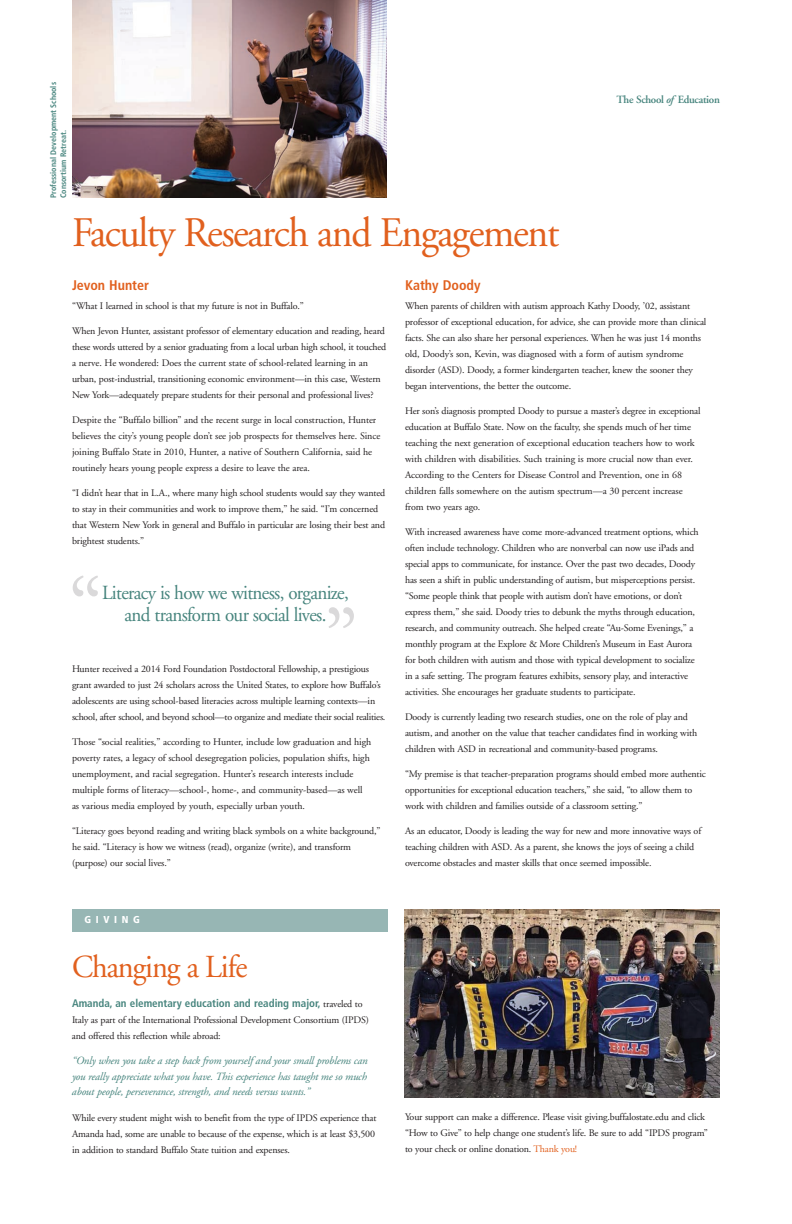
<style>
.page{position:relative;width:792px;height:1224px;background:#fff}
.page>*{position:absolute;margin:0;border:0;box-sizing:border-box;transform-origin:0 0}
.t1{font:90px "Adobe Garamond";color:#dad9da;scale:.95 1}
.t2{font:42px "Adobe Garamond";letter-spacing:-.035em;color:#e1601e;scale:.95 1}
.t3{font:32px "Adobe Garamond";letter-spacing:-.035em;color:#e1601e;scale:.95 1}
.t4{font:20px "Adobe Garamond";letter-spacing:-.035em;color:#46847d;scale:.95 1}
.t5{font:700 condensed 14px "Frutiger";color:#e1601e}
.t6{font:italic 11px/16px "Adobe Garamond";letter-spacing:-.015em;color:#46847d;text-align:justify}
.t7{font:700 condensed 11px "Frutiger";color:#46847d}
.t8{font:600 11px "Adobe Garamond";letter-spacing:-.025em;color:#46847d}
.t9{font:10px/16px "Adobe Garamond";letter-spacing:-.015em;color:#231f20}
.t10{font:900 condensed 10px "Frutiger";letter-spacing:.47em;color:#fff}
.t11{font:700 condensed 8px/10px "Frutiger";color:#46847d}
.s1{font-style:italic}
.s2{font-family:"Adobe Garamond";font-weight:400;font-stretch:normal;font-size:10px;color:#231f20}
.s3{color:#e1601e}
</style>
<div class="page">
<img style="left:405px;top:909px;width:315px;height:189px">
<img style="left:72px;top:0;width:315px;height:198px">
<div style="left:72px;top:909px;width:315px;height:23px;background:#97b6b4"></div>
<p class="t11" style="left:49px;top:198px;width:117px;rotate:-90deg">Professional Development Schools<br>Consortium Retreat.</p>
<p class="t8" style="left:616px;top:96px;width:105px">The School <span class="s1">of</span> Education</p>
<h2 class="t2" style="left:72px;top:216px;width:514px">Faculty Research and Engagement</h2>
<h3 class="t5" style="left:72px;top:279px;width:79px">Jevon Hunter</h3>
<p class="t9" style="left:72px;top:299px;width:233px">“What I learned in school is that my future is not in Buffalo.”</p>
<p class="t9" style="left:72px;top:324px;width:316px">When Jevon Hunter, assistant professor of elementary education and reading, heard these words uttered by a senior graduating from a local urban high school, it touched a nerve. He wondered: Does the current state of school-related learning in an urban, post-industrial, transitioning economic environment—in this case, Western New York—adequately prepare students for their personal and professional lives?</p>
<p class="t9" style="left:72px;top:413px;width:310px">Despite the “Buffalo billion” and the recent surge in local construction, Hunter believes the city’s young people don’t see job prospects for themselves here. Since joining Buffalo State in 2010, Hunter, a native of Southern California, said he routinely hears young people express a desire to leave the area.</p>
<p class="t9" style="left:72px;top:486px;width:315px">“I didn’t hear that in L.A., where many high school students would say they wanted to stay in their communities and work to improve them,” he said. “I’m concerned that Western New York in general and Buffalo in particular are losing their best and brightest students.”</p>
<h3 class="t5" style="left:405px;top:279px;width:77px">Kathy Doody</h3>
<p class="t9" style="left:405px;top:299px;width:303px">When parents of children with autism approach Kathy Doody, ’02, assistant professor of exceptional education, for advice, she can provide more than clinical facts. She can also share her personal experiences. When he was just 14 months old, Doody’s son, Kevin, was diagnosed with a form of autism syndrome disorder (ASD). Doody, a former kindergarten teacher, knew the sooner they began interventions, the better the outcome.</p>
<p class="t9" style="left:405px;top:404px;width:297px">Her son’s diagnosis prompted Doody to pursue a master’s degree in exceptional education at Buffalo State. Now on the faculty, she spends much of her time teaching the next generation of exceptional education teachers how to work with children with disabilities. Such training is more crucial now than ever.<br>According to the Centers for Disease Control and Prevention, one in 68 children falls somewhere on the autism spectrum—a 30 percent increase from two years ago.</p>
<p class="t9" style="left:405px;top:525px;width:295px">With increased awareness have come more-advanced treatment options, which often include technology. Children who are nonverbal can now use iPads and special apps to communicate, for instance. Over the past two decades, Doody has seen a shift in public understanding of autism, but misperceptions persist. “Some people think that people with autism don’t have emotions, or don’t express them,” she said. Doody tries to debunk the myths through education, research, and community outreach. She helped create “Au-Some Evenings,” a monthly program at the Explore &amp; More Children’s Museum in East Aurora for both children with autism and those with typical development to socialize in a safe setting. The program features exhibits, sensory play, and interactive activities. She encourages her graduate students to participate.</p>
<p class="t9" style="left:405px;top:710px;width:294px">Doody is currently leading two research studies, one on the role of play and autism, and another on the value that teacher candidates find in working with children with ASD in recreational and community-based programs.</p>
<p class="t9" style="left:405px;top:767px;width:302px">“My premise is that teacher-preparation programs should embed more authentic opportunities for exceptional education teachers,” she said, “to allow them to work with children and families outside of a classroom setting.”</p>
<p class="t9" style="left:405px;top:824px;width:298px">As an educator, Doody is leading the way for new and more innovative ways of teaching children with ASD. As a parent, she knows the joys of seeing a child overcome obstacles and master skills that once seemed impossible.</p>
<h1 class="t1" style="left:68px;top:575px;width:38px">“</h1>
<h3 class="t4" style="left:102px;top:585px;width:261px">Literacy is how we witness, organize,</h3>
<h3 class="t4" style="left:125px;top:607px;width:214px">and transform our social lives.</h3>
<h1 class="t1" style="left:324px;top:606px;width:38px">”</h1>
<p class="t9" style="left:72px;top:662px;width:315px">Hunter received a 2014 Ford Foundation Postdoctoral Fellowship, a prestigious grant awarded to just 24 scholars across the United States, to explore how Buffalo’s adolescents are using school-based literacies across multiple learning contexts—in school, after school, and beyond school—to organize and mediate their social realities.</p>
<p class="t9" style="left:72px;top:735px;width:301px">Those “social realities,” according to Hunter, include low graduation and high poverty rates, a legacy of school desegregation policies, population shifts, high unemployment, and racial segregation. Hunter’s research interests include multiple forms of literacy—school-, home-, and community-based—as well as various media employed by youth, especially urban youth.</p>
<p class="t9" style="left:72px;top:824px;width:310px">“Literacy goes beyond reading and writing black symbols on a white background,” he said. “Literacy is how we witness (read), organize (write), and transform (purpose) our social lives.”</p>
<p class="t10" style="left:85px;top:915px;width:57px">GIVING</p>
<h3 class="t3" style="left:72px;top:954px;width:186px">Changing a Life</h3>
<p class="t7" style="left:72px;top:998px;width:292px">Amanda, an elementary education and reading major, <span class="s2">traveled to</span></p>
<p class="t9" style="left:72px;top:1012px;width:299px">Italy as part of the International Professional Development Consortium (IPDS) and offered this reflection while abroad:</p>
<p class="t6" style="left:72px;top:1053px;width:297px">“Only when you take a step back from yourself and your small problems can you really appreciate what you have. This experience has taught me so much about people, perseverance, strength, and needs versus wants.”</p>
<p class="t9" style="left:72px;top:1110px;width:306px">While every student might wish to benefit from the type of IPDS experience that<br>Amanda had, some are unable to because of the expense, which is at least $3,500 in addition to standard Buffalo State tuition and expenses.</p>
<p class="t9" style="left:405px;top:1109px;width:304px">Your support can make a difference. Please visit giving.buffalostate.edu and click “How to Give” to help change one student’s life. Be sure to add “IPDS program” to your check or online donation. <span class="s3">Thank you!</span></p>
</div>
